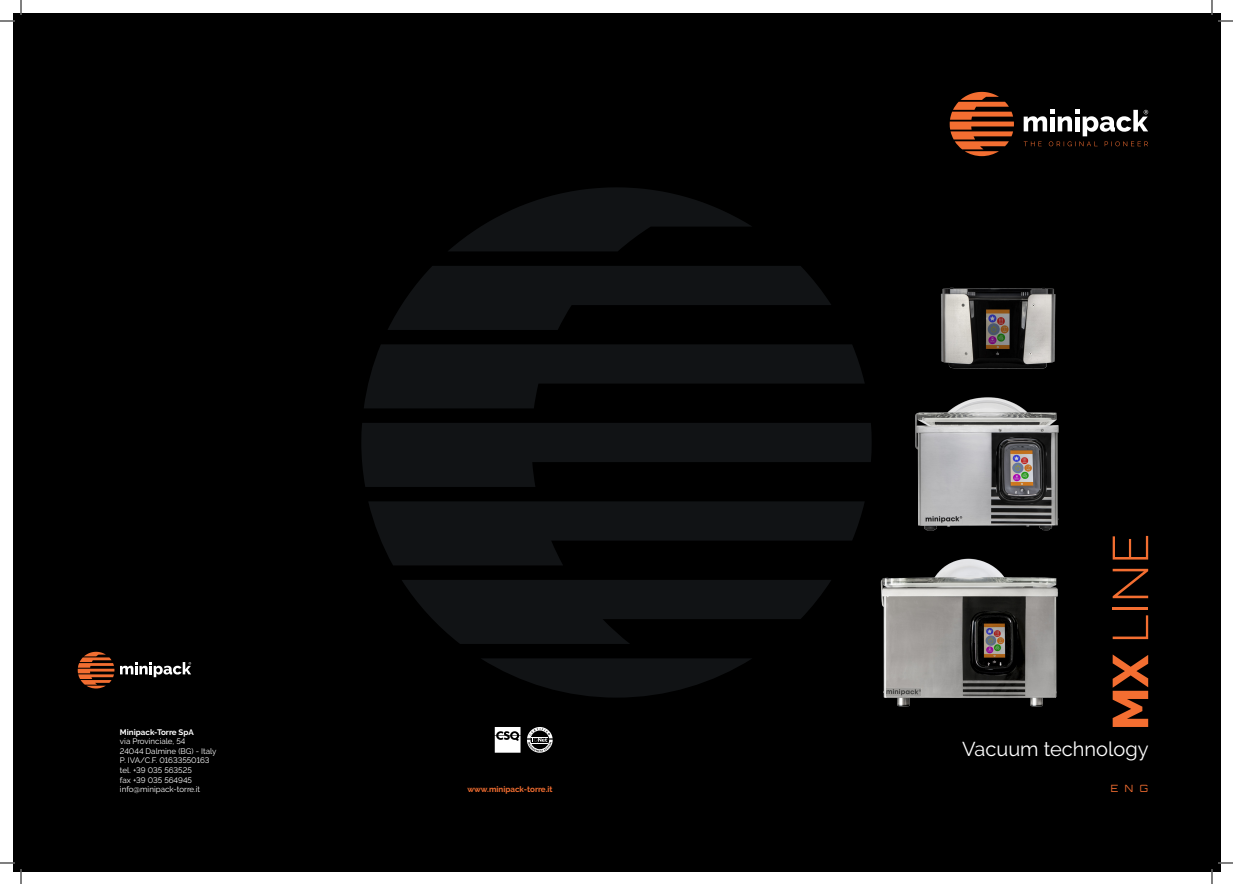
<style>
.page{position:relative;width:1233px;height:884px;background:#fff}
.page>*{position:absolute;margin:0;border:0;box-sizing:border-box;transform-origin:0 0}
.t1{font:300 50px "Raleway";color:#f36e31}
.t2{font:20px "Raleway";color:#fff}
.t3{font:10px "Orbitron";color:#f36e31}
.t4{font:8px/9.6px "Raleway";color:#fff}
.t5{font:700 8px "Raleway";color:#f36e31}
.t6{font:700 8px "Raleway";color:#fff}
.s1{font-weight:800}
</style>
<div class="page">
<div style="left:12px;top:13px;width:1208px;height:858px;background:#000"></div>
<svg style="left:388px;top:266px;width:443px;height:64px"></svg>
<svg style="left:364px;top:344px;width:500px;height:64px"></svg>
<svg style="left:361px;top:423px;width:510px;height:64px"></svg>
<svg style="left:368px;top:501px;width:496px;height:64px"></svg>
<svg style="left:402px;top:580px;width:429px;height:64px"></svg>
<svg style="left:449px;top:187px;width:302px;height:64px"></svg>
<svg style="left:481px;top:658px;width:271px;height:40px"></svg>
<svg style="left:949px;top:92px;width:65px;height:64px"></svg>
<svg style="left:1023px;top:110px;width:125px;height:36px"></svg>
<svg style="left:78px;top:652px;width:36px;height:36px"></svg>
<svg style="left:120px;top:662px;width:71px;height:15px"></svg>
<svg style="left:495px;top:727px;width:25px;height:26px"></svg>
<svg style="left:527px;top:727px;width:25px;height:26px"></svg>
<img style="left:857px;top:545px;width:201px;height:162px">
<img style="left:915px;top:397px;width:144px;height:134px">
<img style="left:940px;top:287px;width:116px;height:82px">
<svg style="left:1218px;top:20px;width:15px;height:2px"></svg>
<svg style="left:1218px;top:862px;width:15px;height:2px"></svg>
<svg style="left:0;top:0;width:22px;height:22px"></svg>
<svg style="left:0;top:862px;width:22px;height:22px"></svg>
<svg style="left:1211px;top:0;width:1px;height:15px"></svg>
<svg style="left:1211px;top:869px;width:1px;height:15px"></svg>
<p class="t6" style="left:120px;top:727px;width:75px">Minipack-Torre SpA</p>
<p class="t4" style="left:120px;top:736px;width:98px">via Provinciale, 54<br>24044 Dalmine (BG) - Italy<br>P. IVA/C.F. 01633550163 tel. +39 035 563525<br>fax +39 035 564945 info@minipack-torre.it</p>
<p class="t5" style="left:467px;top:785px;width:87px">www.minipack-torre.it</p>
<h1 class="t1" style="left:1101px;top:730px;width:198px;rotate:-90deg"><span class="s1">MX</span> LINE</h1>
<h2 class="t2" style="left:962px;top:738px;width:188px">Vacuum technology</h2>
<p class="t3" style="left:1110px;top:782px;width:39px">ENG</p>
</div>
